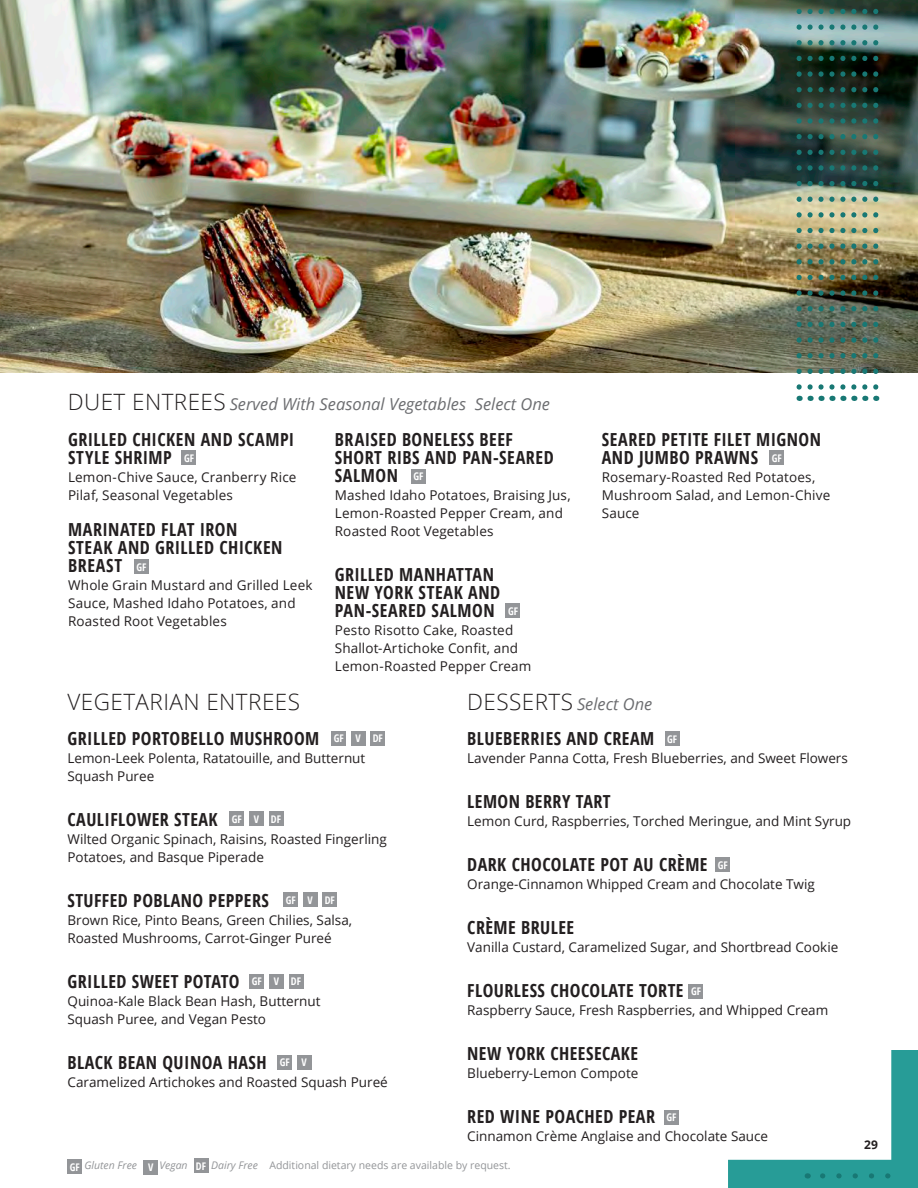
<style>
.page{position:relative;width:918px;height:1188px;background:#fff}
.page>*{position:absolute;margin:0;border:0;box-sizing:border-box;transform-origin:0 0}
.t1{font:300 22.5px "Open Sans";letter-spacing:.02em;color:#231f20}
.t2{font:700 condensed 18px/18px "Open Sans";letter-spacing:.025em;color:#231f20}
.t3{font:italic 16.5px "Open Sans";color:#6c6d70}
.t4{font:13.5px/18px "Open Sans";color:#231f20}
.t5{font:700 12px "Open Sans";color:#231f20}
.t6{font:700 condensed 10.5px "Open Sans";color:#fff}
.t7{font:10.5px "Open Sans";color:#939598}
.t8{font:italic 10.5px "Open Sans";color:#939598}
.s1{font-weight:300;font-style:normal;font-size:22.5px;color:#231f20}
</style>
<div class="page">
<img style="left:0;top:0;width:918px;height:373px">
<div style="left:728px;top:1160px;width:190px;height:28px;background:#279c97"></div>
<svg style="left:820px;top:1173px;width:68px;height:6px"></svg>
<svg style="left:873px;top:0;width:5px;height:401px;background:#4f6e60"></svg>
<img style="left:797px;top:0;width:70px;height:401px">
<div style="left:891px;top:1050px;width:27px;height:138px;background:#279c97"></div>
<div style="left:351px;top:731px;width:14px;height:15px;background:#939598"></div>
<div style="left:371px;top:731px;width:14px;height:15px;background:#939598"></div>
<div style="left:332px;top:731px;width:14px;height:15px;background:#939598"></div>
<div style="left:249px;top:812px;width:15px;height:14px;background:#939598"></div>
<div style="left:269px;top:812px;width:14px;height:14px;background:#939598"></div>
<div style="left:230px;top:812px;width:14px;height:14px;background:#939598"></div>
<div style="left:303px;top:892px;width:14px;height:15px;background:#939598"></div>
<div style="left:323px;top:892px;width:14px;height:15px;background:#939598"></div>
<div style="left:284px;top:892px;width:14px;height:15px;background:#939598"></div>
<div style="left:665px;top:732px;width:14px;height:14px;background:#939598"></div>
<div style="left:716px;top:858px;width:14px;height:14px;background:#939598"></div>
<div style="left:689px;top:984px;width:14px;height:14px;background:#939598"></div>
<div style="left:664px;top:1110px;width:15px;height:15px;background:#939598"></div>
<div style="left:144px;top:1160px;width:14px;height:14px;background:#939598"></div>
<div style="left:194px;top:1159px;width:14px;height:14px;background:#939598"></div>
<div style="left:68px;top:1159px;width:14px;height:15px;background:#939598"></div>
<div style="left:182px;top:451px;width:14px;height:14px;background:#939598"></div>
<div style="left:134px;top:560px;width:14px;height:14px;background:#939598"></div>
<div style="left:411px;top:469px;width:15px;height:14px;background:#939598"></div>
<div style="left:506px;top:604px;width:14px;height:14px;background:#939598"></div>
<div style="left:770px;top:451px;width:14px;height:14px;background:#939598"></div>
<div style="left:269px;top:974px;width:15px;height:14px;background:#939598"></div>
<div style="left:289px;top:974px;width:14px;height:14px;background:#939598"></div>
<div style="left:250px;top:974px;width:14px;height:14px;background:#939598"></div>
<div style="left:297px;top:1055px;width:14px;height:14px;background:#939598"></div>
<div style="left:278px;top:1055px;width:14px;height:14px;background:#939598"></div>
<p class="t3" style="left:68px;top:392px;width:484px"><span class="s1">DUET ENTREES</span> Served With Seasonal Vegetables Select One</p>
<p class="t2" style="left:68px;top:430px;width:228px">GRILLED CHICKEN AND SCAMPI<br>STYLE SHRIMP</p>
<p class="t4" style="left:68px;top:468px;width:230px">Lemon-Chive Sauce, Cranberry Rice<br>Pilaf, Seasonal Vegetables</p>
<p class="t2" style="left:68px;top:520px;width:216px">MARINATED FLAT IRON<br>STEAK AND GRILLED CHICKEN<br>BREAST</p>
<p class="t4" style="left:68px;top:576px;width:246px">Whole Grain Mustard and Grilled Leek<br>Sauce, Mashed Idaho Potatoes, and<br>Roasted Root Vegetables</p>
<p class="t6" style="left:184px;top:451px;width:11px">GF</p>
<p class="t6" style="left:136px;top:560px;width:11px">GF</p>
<p class="t2" style="left:335px;top:430px;width:220px">BRAISED BONELESS BEEF<br>SHORT RIBS AND PAN-SEARED<br>SALMON</p>
<p class="t4" style="left:335px;top:486px;width:237px">Mashed Idaho Potatoes, Braising Jus,<br>Lemon-Roasted Pepper Cream, and<br>Roasted Root Vegetables</p>
<p class="t2" style="left:335px;top:565px;width:167px">GRILLED MANHATTAN<br>NEW YORK STEAK AND<br>PAN-SEARED SALMON</p>
<p class="t4" style="left:335px;top:621px;width:198px">Pesto Risotto Cake, Roasted<br>Shallot-Artichoke Confit, and<br>Lemon-Roasted Pepper Cream</p>
<p class="t6" style="left:414px;top:469px;width:11px">GF</p>
<p class="t6" style="left:508px;top:604px;width:11px">GF</p>
<p class="t2" style="left:602px;top:430px;width:221px">SEARED PETITE FILET MIGNON<br>AND JUMBO PRAWNS</p>
<p class="t4" style="left:602px;top:468px;width:230px">Rosemary-Roasted Red Potatoes,<br>Mushroom Salad, and Lemon-Chive<br>Sauce</p>
<p class="t6" style="left:772px;top:451px;width:11px">GF</p>
<p class="t1" style="left:68px;top:687px;width:234px">VEGETARIAN ENTREES</p>
<p class="t3" style="left:467px;top:693px;width:187px"><span class="s1">DESSERTS</span> Select One</p>
<p class="t6" style="left:334px;top:731px;width:11px">GF</p>
<p class="t6" style="left:356px;top:731px;width:7px">V</p>
<p class="t6" style="left:373px;top:731px;width:12px">DF</p>
<p class="t2" style="left:68px;top:729px;width:253px">GRILLED PORTOBELLO MUSHROOM</p>
<p class="t4" style="left:68px;top:749px;width:299px">Lemon-Leek Polenta, Ratatouille, and Butternut<br>Squash Puree</p>
<p class="t2" style="left:68px;top:810px;width:152px">CAULIFLOWER STEAK</p>
<p class="t4" style="left:68px;top:830px;width:321px">Wilted Organic Spinach, Raisins, Roasted Fingerling<br>Potatoes, and Basque Piperade</p>
<p class="t2" style="left:68px;top:891px;width:203px">STUFFED POBLANO PEPPERS</p>
<p class="t4" style="left:68px;top:911px;width:286px">Brown Rice, Pinto Beans, Green Chilies, Salsa,<br>Roasted Mushrooms, Carrot-Ginger Pureé</p>
<p class="t2" style="left:68px;top:972px;width:174px">GRILLED SWEET POTATO</p>
<p class="t4" style="left:68px;top:992px;width:255px">Quinoa-Kale Black Bean Hash, Butternut<br>Squash Puree, and Vegan Pesto</p>
<p class="t2" style="left:68px;top:1053px;width:201px">BLACK BEAN QUINOA HASH</p>
<p class="t4" style="left:68px;top:1073px;width:322px">Caramelized Artichokes and Roasted Squash Pureé</p>
<p class="t2" style="left:467px;top:729px;width:188px">BLUEBERRIES AND CREAM</p>
<p class="t4" style="left:467px;top:749px;width:382px">Lavender Panna Cotta, Fresh Blueberries, and Sweet Flowers</p>
<p class="t2" style="left:467px;top:792px;width:145px">LEMON BERRY TART</p>
<p class="t4" style="left:467px;top:812px;width:385px">Lemon Curd, Raspberries, Torched Meringue, and Mint Syrup</p>
<p class="t2" style="left:467px;top:855px;width:242px">DARK CHOCOLATE POT AU CRÈME</p>
<p class="t4" style="left:467px;top:875px;width:349px">Orange-Cinnamon Whipped Cream and Chocolate Twig</p>
<p class="t2" style="left:467px;top:918px;width:108px">CRÈME BRULEE</p>
<p class="t4" style="left:467px;top:938px;width:373px">Vanilla Custard, Caramelized Sugar, and Shortbread Cookie</p>
<p class="t2" style="left:467px;top:981px;width:218px">FLOURLESS CHOCOLATE TORTE</p>
<p class="t4" style="left:467px;top:1001px;width:363px">Raspberry Sauce, Fresh Raspberries, and Whipped Cream</p>
<p class="t2" style="left:467px;top:1044px;width:172px">NEW YORK CHEESECAKE</p>
<p class="t4" style="left:467px;top:1064px;width:173px">Blueberry-Lemon Compote</p>
<p class="t2" style="left:467px;top:1107px;width:189px">RED WINE POACHED PEAR</p>
<p class="t4" style="left:467px;top:1127px;width:302px">Cinnamon Crème Anglaise and Chocolate Sauce</p>
<p class="t6" style="left:667px;top:732px;width:11px">GF</p>
<p class="t6" style="left:232px;top:811px;width:11px">GF</p>
<p class="t6" style="left:254px;top:811px;width:7px">V</p>
<p class="t6" style="left:271px;top:811px;width:12px">DF</p>
<p class="t6" style="left:718px;top:858px;width:11px">GF</p>
<p class="t6" style="left:286px;top:892px;width:11px">GF</p>
<p class="t6" style="left:308px;top:892px;width:7px">V</p>
<p class="t6" style="left:325px;top:892px;width:12px">DF</p>
<p class="t6" style="left:252px;top:974px;width:11px">GF</p>
<p class="t6" style="left:274px;top:974px;width:7px">V</p>
<p class="t6" style="left:291px;top:974px;width:12px">DF</p>
<p class="t6" style="left:691px;top:984px;width:11px">GF</p>
<p class="t6" style="left:280px;top:1055px;width:11px">GF</p>
<p class="t6" style="left:302px;top:1055px;width:7px">V</p>
<p class="t6" style="left:666px;top:1110px;width:11px">GF</p>
<p class="t6" style="left:70px;top:1159px;width:11px">GF</p>
<p class="t8" style="left:84px;top:1158px;width:54px">Gluten Free</p>
<p class="t8" style="left:159px;top:1158px;width:30px">Vegan</p>
<p class="t8" style="left:211px;top:1158px;width:48px">Dairy Free</p>
<p class="t6" style="left:148px;top:1160px;width:7px">V</p>
<p class="t6" style="left:196px;top:1159px;width:12px">DF</p>
<p class="t7" style="left:269px;top:1158px;width:243px">Additional dietary needs are available by request.</p>
<p class="t5" style="left:864px;top:1136px;width:15px">29</p>
</div>
